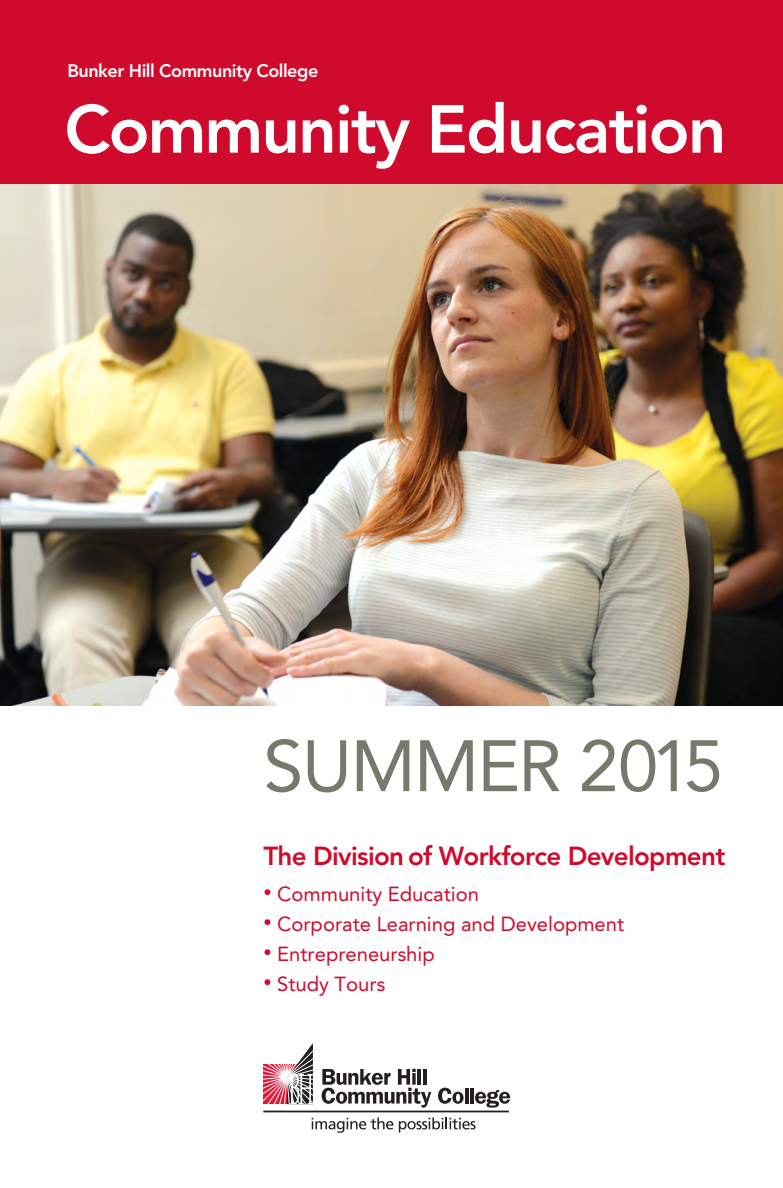
<style>
.page{position:relative;width:783px;height:1188px;background:#fff}
.page>*{position:absolute;margin:0;border:0;box-sizing:border-box;transform-origin:0 0}
.t1{font:71.85px "Avenir LT Std";letter-spacing:-.025em;color:#78786d}
.t2{font:800 67.05px "Avenir LT Std";letter-spacing:-.025em;color:#fff}
.t3{font:800 25.95px "Avenir LT Std";letter-spacing:-.025em;color:#d00a2c}
.t4{font:20.25px "Avenir LT Std";color:#d00a2c}
.t5{font:800 18px "Avenir LT Std";letter-spacing:-.025em;color:#fff}
.s1{font-size:16.5px}
</style>
<div class="page">
<img style="left:0;top:184px;width:783px;height:521px">
<div style="left:0;top:0;width:783px;height:184px;background:#d00a2c"></div>
<svg style="left:264px;top:1043px;width:49px;height:61px"></svg>
<svg style="left:438px;top:1088px;width:26px;height:16px"></svg>
<hr style="left:465px;top:1088px;width:3px;height:16px;background:#231f20">
<hr style="left:470px;top:1088px;width:4px;height:16px;background:#231f20">
<svg style="left:475px;top:1090px;width:35px;height:18px"></svg>
<svg style="left:322px;top:1069px;width:109px;height:39px"></svg>
<svg style="left:412px;top:1073px;width:4px;height:12px"></svg>
<hr style="left:418px;top:1069px;width:3px;height:16px;background:#231f20">
<hr style="left:423px;top:1069px;width:4px;height:16px;background:#231f20">
<hr style="left:263px;top:1111px;width:246px;height:1px;background:#231f20">
<svg style="left:312px;top:1117px;width:81px;height:16px"></svg>
<svg style="left:399px;top:1117px;width:77px;height:16px"></svg>
<p class="t5" style="left:67px;top:60px;width:253px">Bunker Hill Community College</p>
<h2 class="t2" style="left:64px;top:90px;width:664px">Community Education</h2>
<h1 class="t1" style="left:263px;top:724px;width:461px">SUMMER 2015</h1>
<p class="t3" style="left:263px;top:841px;width:464px">The Division of Workforce Development</p>
<p class="t4" style="left:263px;top:882px;width:217px"><span class="s1">•</span> Community Education</p>
<p class="t4" style="left:263px;top:912px;width:362px"><span class="s1">•</span> Corporate Learning and Development</p>
<p class="t4" style="left:263px;top:942px;width:173px"><span class="s1">•</span> Entrepreneurship</p>
<p class="t4" style="left:263px;top:972px;width:123px"><span class="s1">•</span> Study Tours</p>
</div>
